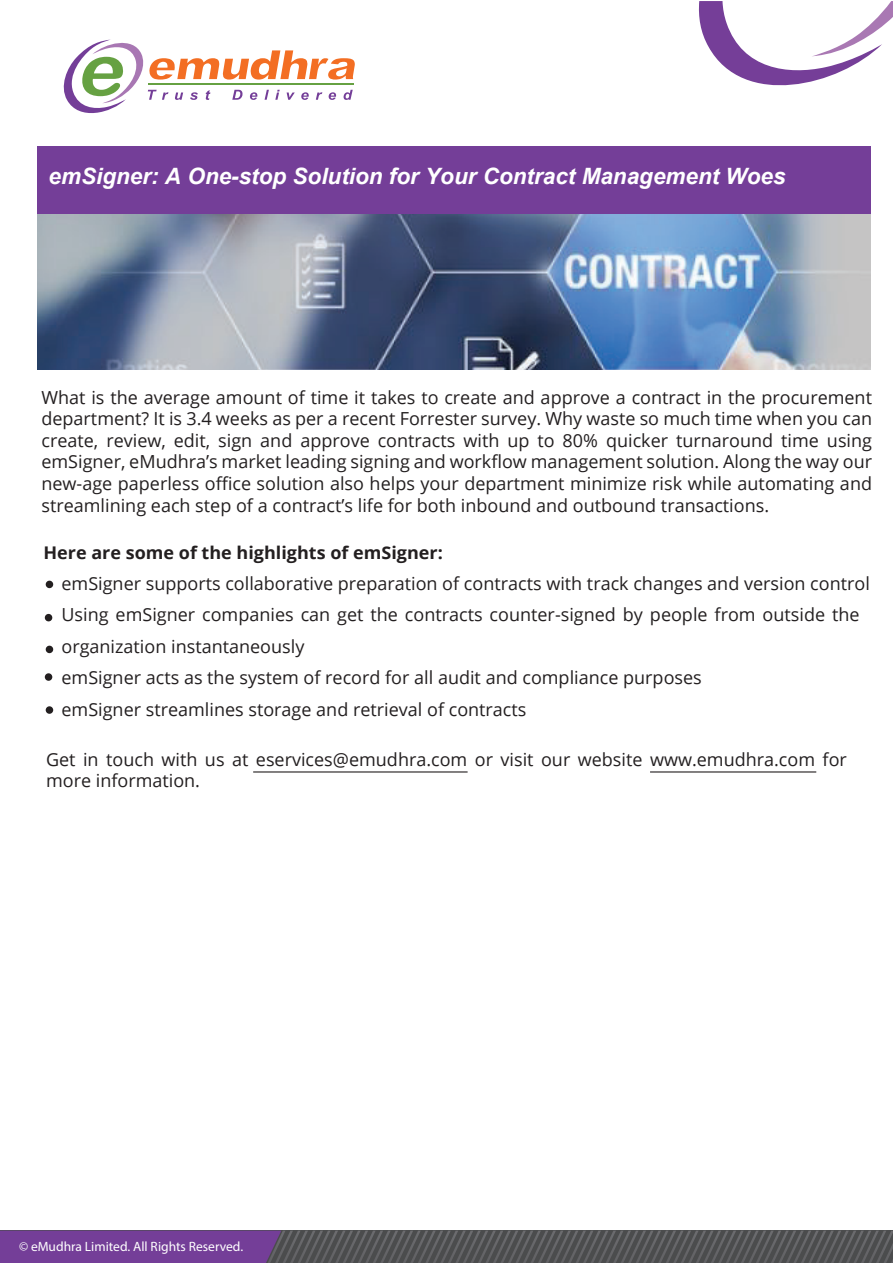
<style>
.page{position:relative;width:893px;height:1263px;background:#fff}
.page>*{position:absolute;margin:0;border:0;box-sizing:border-box;transform-origin:0 0}
.t1{font:italic 700 22.5px "Arial";color:#fff}
.t2{font:18px/21.6px "Open Sans";color:#231f20}
.t3{font:700 17.4px "Open Sans";color:#231f20}
.t4{font:13.5px "Myriad Pro";color:#fff}
</style>
<div class="page">
<img style="left:38px;top:214px;width:832px;height:155px">
<div style="left:38px;top:147px;width:832px;height:67px;background:#743e98"></div>
<svg style="left:0;top:1230px;width:893px;height:33px;background:#5d4d6a"></svg>
<svg style="left:698px;top:1px;width:195px;height:85px"></svg>
<svg style="left:63px;top:39px;width:292px;height:74px"></svg>
<div style="left:46px;top:581px;width:7px;height:7px;background:#231f20;border-radius:50%"></div>
<hr style="left:253px;top:771px;width:215px;height:1px;background:#231f20">
<div style="left:46px;top:646px;width:7px;height:7px;background:#231f20;border-radius:50%"></div>
<div style="left:46px;top:706px;width:7px;height:8px;background:#231f20;border-radius:50%"></div>
<div style="left:45px;top:673px;width:7px;height:8px;background:#231f20;border-radius:50%"></div>
<div style="left:45px;top:614px;width:7px;height:7px;background:#231f20;border-radius:50%"></div>
<hr style="left:650px;top:771px;width:166px;height:1px;background:#231f20">
<p class="t1" style="left:49px;top:161px;width:739px">emSigner: A One-stop Solution for Your Contract Management Woes</p>
<p class="t2" style="left:41px;top:386px;width:832px;text-align:justify">What is the average amount of time it takes to create and approve a contract in the procurement department? It is 3.4 weeks as per a recent Forrester survey. Why waste so much time when you can create, review, edit, sign and approve contracts with up to 80% quicker turnaround time using emSigner, eMudhra’s market leading signing and workflow management solution. Along the way our new-age paperless office solution also helps your department minimize risk while automating and streamlining each step of a contract’s life for both inbound and outbound transactions.</p>
<p class="t3" style="left:44px;top:540px;width:401px">Here are some of the highlights of emSigner:</p>
<p class="t2" style="left:62px;top:567px;width:810px;line-height:31.5px">emSigner supports collaborative preparation of contracts with track changes and version control Using emSigner companies can get the contracts counter-signed by people from outside the organization instantaneously<br>emSigner acts as the system of record for all audit and compliance purposes<br>emSigner streamlines storage and retrieval of contracts</p>
<p class="t2" style="left:46px;top:748px;width:802px">Get in touch with us at eservices@emudhra.com or visit our website www.emudhra.com for more information.</p>
<p class="t4" style="left:19px;top:1238px;width:226px">© eMudhra Limited. All Rights Reserved.</p>
</div>
